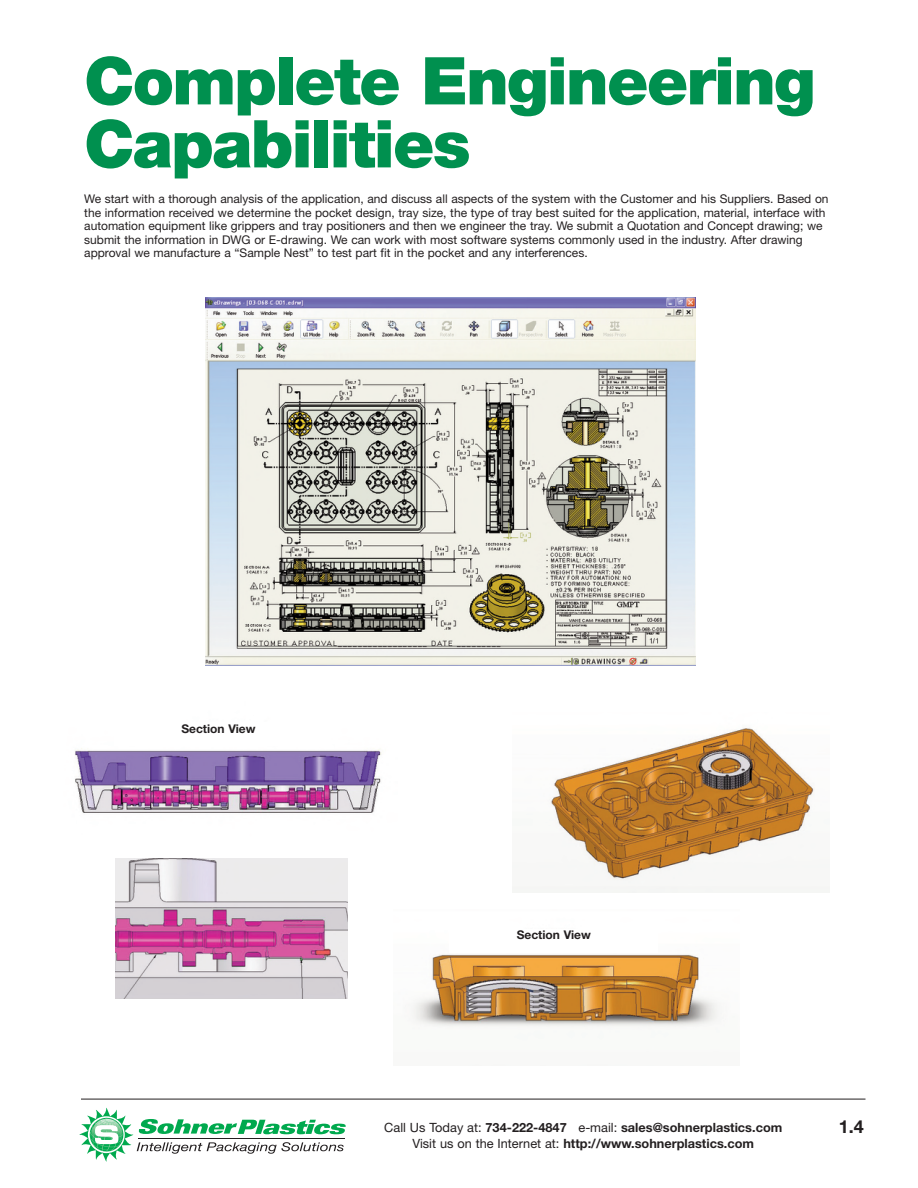
<style>
.page{position:relative;width:918px;height:1188px;background:#fff}
.page>*{position:absolute;margin:0;border:0;box-sizing:border-box;transform-origin:0 0}
.t1{font:900 66px/63px "Helvetica Neue";letter-spacing:-.025em;color:#00904f}
.t2{font:700 18px "Helvetica Neue";color:#231f20}
.t3{font:700 12.75px "Helvetica Neue";color:#231f20}
.t4{font:12px/13.5px "Helvetica Neue";color:#231f20}
.t5{font:700 12px "Helvetica Neue";color:#231f20}
.s1{font-weight:400}
</style>
<div class="page">
<hr style="left:81px;top:1099px;width:785px;height:1px;background:#231f20">
<svg style="left:80px;top:1108px;width:266px;height:54px"></svg>
<img style="left:206px;top:298px;width:490px;height:367px">
<img style="left:412px;top:892px;width:328px;height:135px">
<img style="left:512px;top:727px;width:318px;height:165px">
<img style="left:75px;top:748px;width:307px;height:111px">
<img style="left:115px;top:859px;width:233px;height:140px">
<div style="left:450px;top:929px;width:208px;height:23px;background:#fff"></div>
<h1 class="t1" style="left:84px;top:55px;width:733px">Complete Engineering<br>Capabilities</h1>
<p class="t4" style="left:84px;top:194px;width:746px">We start with a thorough analysis of the application, and discuss all aspects of the system with the Customer and his Suppliers. Based on the information received we determine the pocket design, tray size, the type of tray best suited for the application, material, interface with automation equipment like grippers and tray positioners and then we engineer the tray. We submit a Quotation and Concept drawing; we submit the information in DWG or E-drawing. We can work with most software systems commonly used in the industry. After drawing approval we manufacture a “Sample Nest” to test part fit in the pocket and any interferences.</p>
<p class="t5" style="left:181px;top:724px;width:76px">Section View</p>
<p class="t5" style="left:517px;top:931px;width:76px">Section View</p>
<p class="t3" style="left:384px;top:1123px;width:400px"><span class="s1">Call Us Today at:</span> 734-222-4847 <span class="s1">e-mail:</span> sales@sohnerplastics.com</p>
<h2 class="t2" style="left:839px;top:1120px;width:27px">1.4</h2>
<p class="t3" style="left:413px;top:1139px;width:343px"><span class="s1">Visit us on the Internet at:</span> http://www.sohnerplastics.com</p>
</div>
